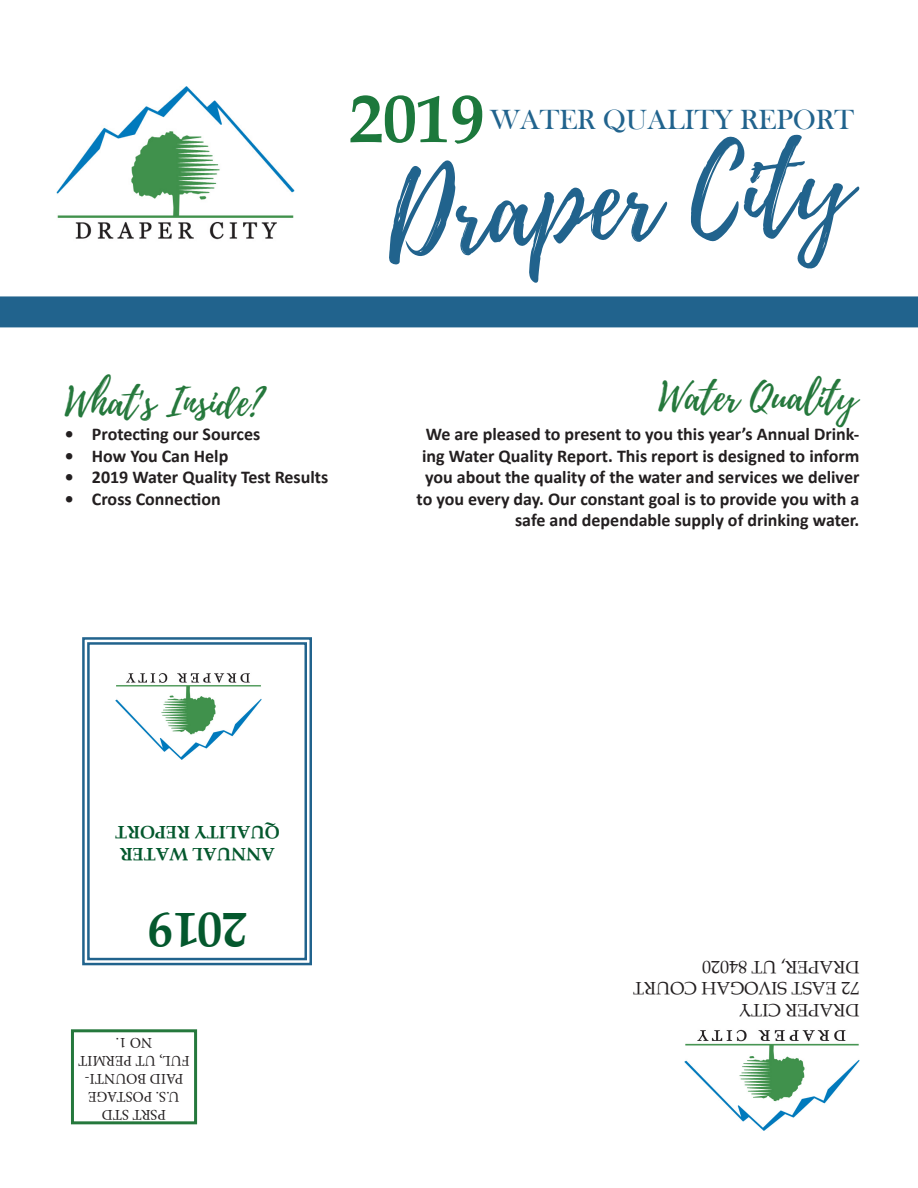
<style>
.page{position:relative;width:918px;height:1188px;background:#fff}
.page>*{position:absolute;margin:0;border:0;box-sizing:border-box;transform-origin:0 0}
.t1{font:108px "Playlist Script";color:#21638d}
.t2{font:700 67.5px "Book Antiqua";color:#1c783c}
.t3{font:700 49.5px "Book Antiqua";color:#04582d}
.t4{font:39px "Playlist Script";color:#25783c}
.t5{font:28.5px "Bask Old Face";color:#21638d}
.t6{font:700 18px/21.6px "Calibri";color:#231f20;text-align:right}
.t7{font:18px/21.6px "Book Antiqua";color:#231f20}
.t8{font:700 18px/21.6px "Book Antiqua";color:#04582d}
.t9{font:15px/18px "Minion Pro";color:#231f20;text-align:center}
</style>
<div class="page">
<img style="left:56px;top:87px;width:238px;height:153px">
<div style="left:0;top:296px;width:918px;height:31px;background:#21638d"></div>
<svg style="left:82px;top:637px;width:230px;height:329px"></svg>
<div style="left:87px;top:642px;width:220px;height:318px;border:2px solid #21638d"></div>
<img style="left:102px;top:655px;width:193px;height:107px">
<img style="left:116px;top:668px;width:146px;height:91px">
<div style="left:71px;top:1029px;width:126px;height:95px;border:3px solid #25783c"></div>
<img style="left:685px;top:1029px;width:175px;height:102px">
<p class="t2" style="left:349px;top:73px;width:136px">2019</p>
<p class="t5" style="left:490px;top:104px;width:365px">WATER QUALITY REPORT</p>
<p class="t1" style="left:379px;top:143px;width:468px;rotate:-5deg">Draper City</p>
<p class="t4" style="left:65px;top:374px;width:199px">What's Inside?</p>
<p class="t6" style="left:65px;top:423px;width:197px">• Protecting our Sources</p>
<p class="t6" style="left:65px;top:445px;width:165px">• How You Can Help</p>
<p class="t6" style="left:65px;top:466px;width:265px">• 2019 Water Quality Test Results</p>
<p class="t6" style="left:65px;top:488px;width:157px">• Cross Connection</p>
<p class="t4" style="left:658px;top:369px;width:200px">Water Quality</p>
<p class="t6" style="left:417px;top:423px;width:444px">We are pleased to present to you this year’s Annual Drink&shy;ing Water Quality Report. This report is designed to inform you about the quality of the water and services we deliver to you every day. Our constant goal is to provide you with a safe and dependable supply of drinking water.</p>
<p class="t8" style="left:280px;top:865px;width:166px;rotate:-180deg">ANNUAL WATER<br>QUALITY REPORT</p>
<p class="t3" style="left:247px;top:963px;width:100px;rotate:-180deg">2019</p>
<p class="t9" style="left:190px;top:1124px;width:113px;rotate:-180deg">PSRT STD<br>U.S. POSTAGE<br>PAID BOUNTI-<br>FUL, UT PERMIT<br>NO 1.</p>
<p class="t7" style="left:859px;top:1021px;width:228px;rotate:-180deg">DRAPER CITY<br>72 EAST SIVOGAH COURT<br>DRAPER, UT 84020</p>
</div>
